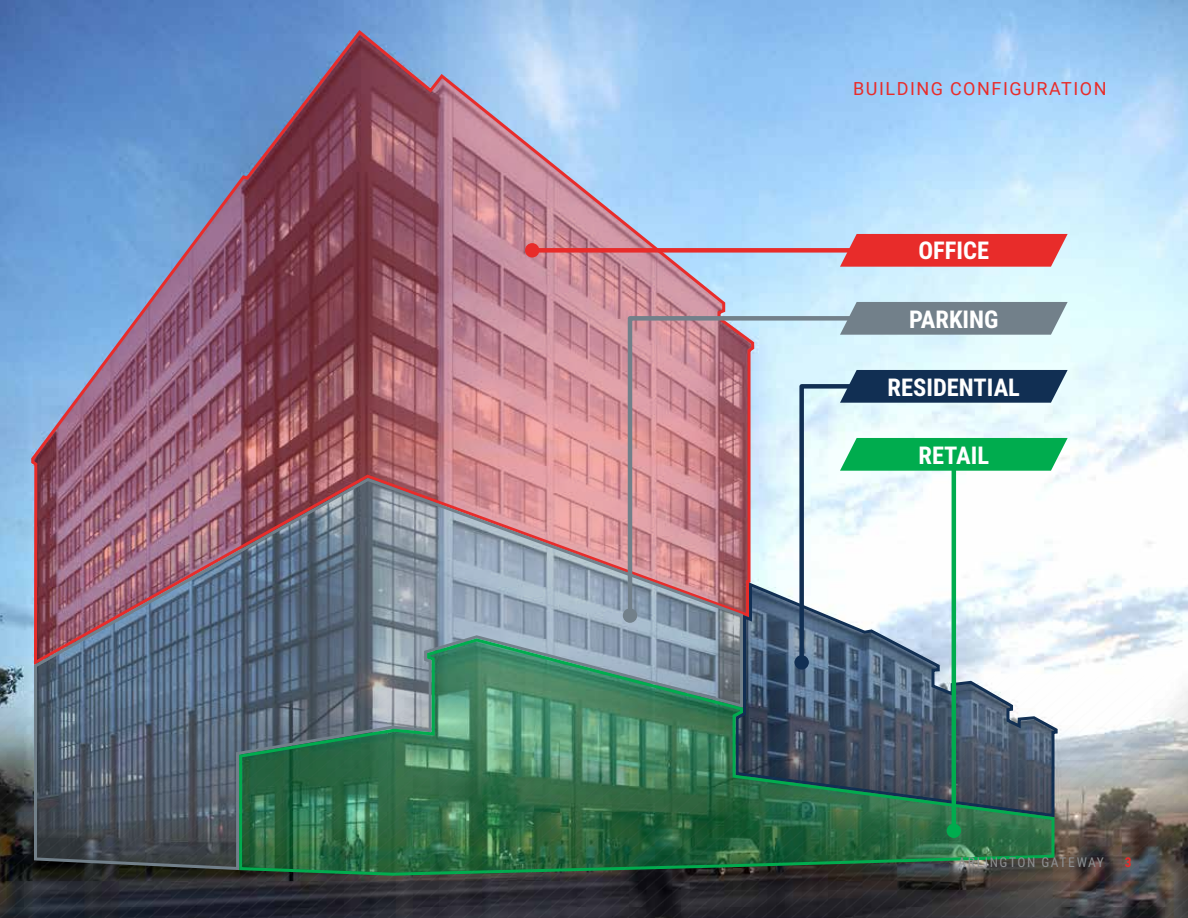
<style>
.page{position:relative;width:1188px;height:918px;background:#fff}
.page>*{position:absolute;margin:0;border:0;box-sizing:border-box;transform-origin:0 0}
.t1{font:700 24.45px "Roboto Condensed";color:#fff}
.t2{font:18px "Roboto";letter-spacing:.085em;color:#e82c2a}
.t3{font:13.5px "Roboto Condensed";letter-spacing:.115em;color:#8d8f91}
.t4{font:700 13.5px "Roboto Condensed";color:#e82c2a}
</style>
<div class="page">
<img style="left:0;top:0;width:1188px;height:98px">
<svg style="left:30px;top:28px;width:726px;height:70px;background:#7f9ece"></svg>
<img style="left:0;top:98px;width:1188px;height:820px">
<svg style="left:840px;top:234px;width:228px;height:33px;background:#e53b3a"></svg>
<svg style="left:840px;top:302px;width:228px;height:33px;background:#7a8993"></svg>
<div style="left:532px;top:248px;width:327px;height:5px;background:#e82c2a"></div>
<div style="left:525px;top:243px;width:14px;height:15px;background:#e82c2a;border-radius:50%"></div>
<svg style="left:797px;top:370px;width:271px;height:297px"></svg>
<div style="left:794px;top:655px;width:15px;height:15px;background:#112f53;border-radius:50%"></div>
<hr style="left:952px;top:470px;width:4px;height:361px;background:#00ac4e">
<div style="left:947px;top:824px;width:14px;height:14px;background:#00ac4e;border-radius:50%"></div>
<svg style="left:626px;top:314px;width:266px;height:306px"></svg>
<div style="left:623px;top:608px;width:14px;height:15px;background:#72808a;border-radius:50%"></div>
<p class="t2" style="left:853px;top:75px;width:255px">BUILDING CONFIGURATION</p>
<p class="t1" style="left:918px;top:234px;width:72px">OFFICE</p>
<p class="t1" style="left:909px;top:302px;width:91px">PARKING</p>
<p class="t1" style="left:888px;top:370px;width:134px">RESIDENTIAL</p>
<p class="t1" style="left:919px;top:438px;width:72px">RETAIL</p>
<p class="t3" style="left:958px;top:853px;width:147px">ARLINGTON GATEWAY</p>
<p class="t4" style="left:1125px;top:853px;width:8px">3</p>
</div>
